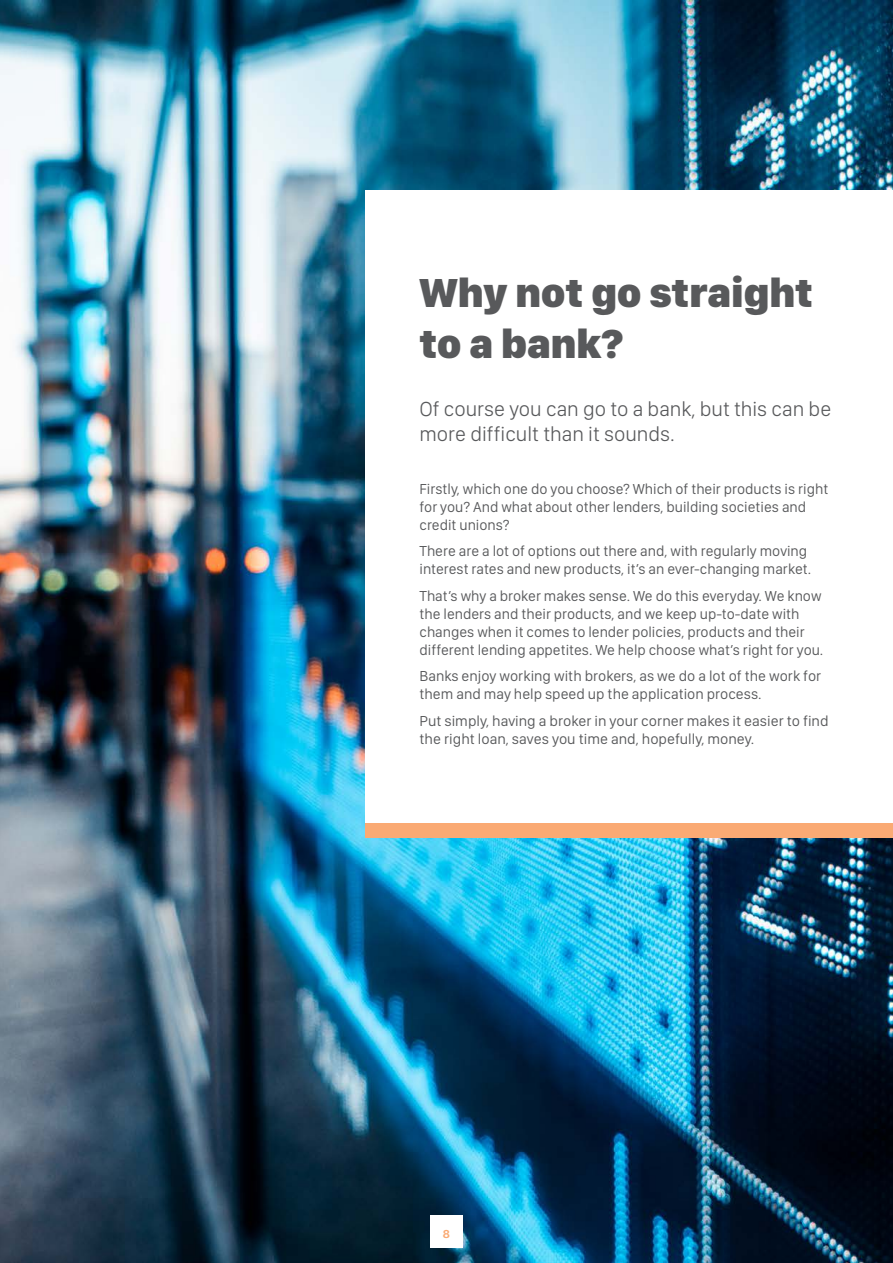
<style>
.page{position:relative;width:893px;height:1263px;background:#fff}
.page>*{position:absolute;margin:0;border:0;box-sizing:border-box;transform-origin:0 0}
.t1{font:900 42px/50.4px "San Francisco Display";color:#58595b}
.t2{font:300 21px/25.2px "San Francisco Display";color:#58595b}
.t3{font:15px/18px "San Francisco Display";color:#58595b}
.t4{font:700 12px "San Francisco Display";color:#faaa74}
</style>
<div class="page">
<img style="left:0;top:0;width:893px;height:1263px">
<div style="left:365px;top:191px;width:528px;height:632px;background:#fff"></div>
<div style="left:365px;top:823px;width:528px;height:15px;background:#faaa74"></div>
<div style="left:430px;top:1216px;width:33px;height:32px;background:#fff"></div>
<h1 class="t1" style="left:419px;top:272px;width:395px">Why not go straight to a bank?</h1>
<h2 class="t2" style="left:419px;top:398px;width:413px">Of course you can go to a bank, but this can be more difficult than it sounds.</h2>
<p class="t3" style="left:419px;top:481px;width:410px">Firstly, which one do you choose? Which of their products is right for you? And what about other lenders, building societies and credit unions?</p>
<p class="t3" style="left:419px;top:543px;width:393px">There are a lot of options out there and, with regularly moving interest rates and new products, it’s an ever-changing market.</p>
<p class="t3" style="left:419px;top:588px;width:405px">That’s why a broker makes sense. We do this everyday. We know the lenders and their products, and we keep up-to-date with changes when it comes to lender policies, products and their different lending appetites. We help choose what’s right for you.</p>
<p class="t3" style="left:419px;top:668px;width:403px">Banks enjoy working with brokers, as we do a lot of the work for them and may help speed up the application process.</p>
<p class="t3" style="left:419px;top:713px;width:411px">Put simply, having a broker in your corner makes it easier to find the right loan, saves you time and, hopefully, money.</p>
<p class="t4" style="left:443px;top:1226px;width:9px">8</p>
</div>
